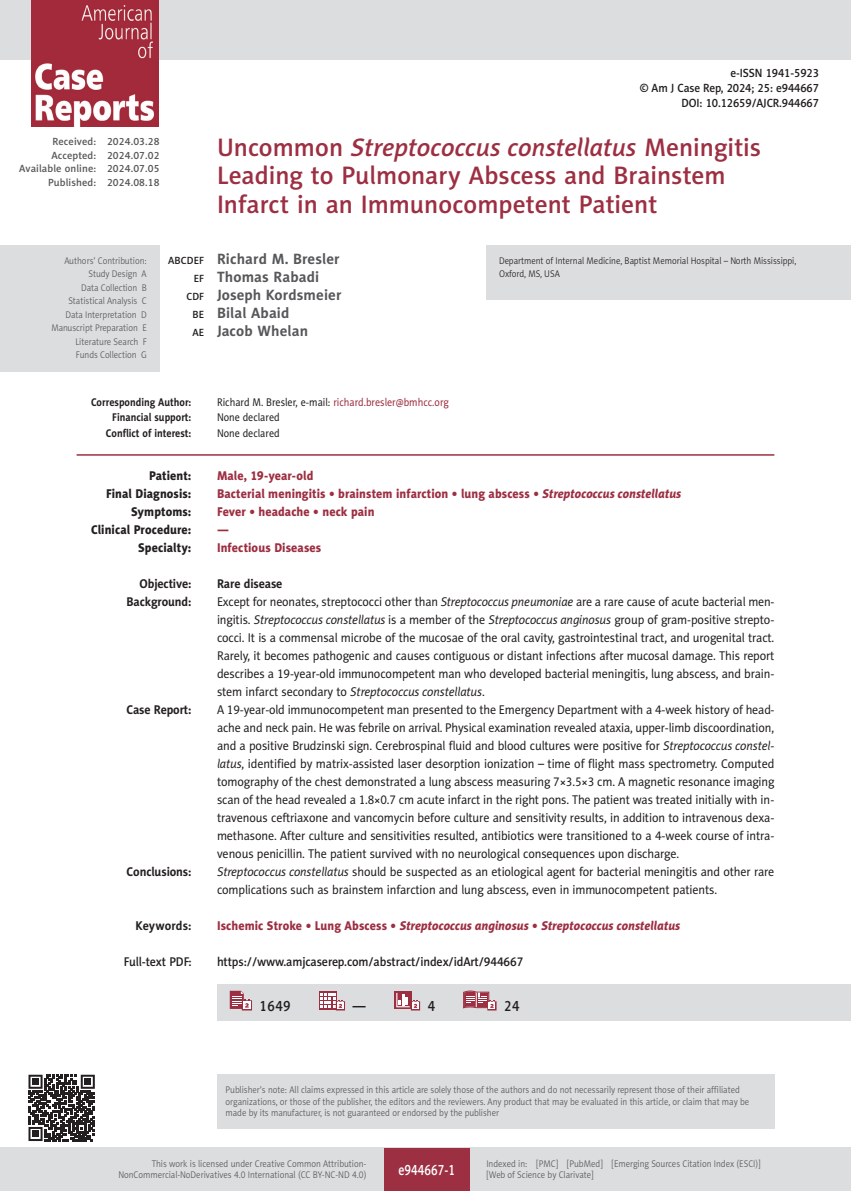
<style>
.page{position:relative;width:851px;height:1191px;background:#fff}
.page>*{position:absolute;margin:0;border:0;box-sizing:border-box;transform-origin:0 0}
.AJCR_Tytul{font:25.5px/28.5px "Naomi Sans EFN Medium";color:#9d2f42}
.AJCR_Autorzy{font:700 15px "Naomi Sans EFN";letter-spacing:.01em;color:#57585a}
.t1{font:15px "Naomi Sans EFN Medium";color:#fff;scale:.8 1}
.AJCR_dane{font:15px "Naomi Sans EFN Medium";letter-spacing:.03em;color:#231f20;scale:.9 1}
.AJCR_Summary_body{font:12.75px/18px "Naomi Sans EFN";letter-spacing:-.01em;color:#231f20;text-align:justify;scale:.95 1}
.AJCR_Summary_body-2{font:12.75px/18px "Naomi Sans EFN";letter-spacing:-.01em;color:#231f20;text-align:justify;scale:.94 1}
.AJCR_keywords{font:12.75px "Naomi Sans EFN Heavy";letter-spacing:.005em;color:#9d2f42;scale:.95 1}
.AJCR_keywords-2{font:italic 12.75px "Naomi Sans EFN Heavy";letter-spacing:.005em;color:#9d2f42;scale:.95 1}
.AJCR_full_text_pdf{font:12.75px "Naomi Sans EFN Medium";letter-spacing:-.01em;color:#231f20;scale:.95 1}
.AJCR_keywords-3{font:12.75px "Naomi Sans EFN Heavy";letter-spacing:.005em;color:#231f20;scale:.95 1}
.AJCR_Summary_body-3{font:700 12.75px "Naomi Sans EFN";letter-spacing:-.01em;color:#231f20;scale:.95 1}
.AJCR_Summary_body-4{font:700 12.75px "Naomi Sans EFN";letter-spacing:-.01em;color:#231f20;scale:.94 1}
.AJCR_keywords-4{font:700 12.75px "Naomi Sans EFN";letter-spacing:.005em;color:#231f20;scale:.95 1}
.AJCR_full_text_pdf-2{font:12px "Naomi Sans EFN Medium";letter-spacing:-.01em;color:#231f20;scale:.95 1}
.AJCR_Adres{font:700 11.25px "Naomi Sans EFN";color:#231f20;scale:.9 1}
.AJCR_Adres-2{font:11.25px "Naomi Sans EFN";color:#9d2f42;scale:.9 1}
.AJCR_Adres-3{font:11.25px "Naomi Sans EFN";color:#231f20;scale:.9 1}
.t2{font:10.5px "Naomi Sans EFN Medium";letter-spacing:.01em;color:#57585a}
.AJCR_pagina_indeksy{font:9.75px/11.2px "Naomi Sans EFN Light";color:#57585a;scale:.9 1}
.AJCR_Afiliacja{font:9.75px/13.5px "Naomi Sans EFN Light";color:#231f20;scale:.9 1}
.s1{font-style:italic}
.s2{font-family:"Naomi Sans EFN Medium";font-weight:400;font-size:10.5px;color:#231f20}
.s3{color:#231f20}
.s4{font-style:normal}
</style>
<div class="page">
<div style="left:217px;top:984px;width:633px;height:36px;background:#dcdddf"></div>
<svg style="left:230px;top:990px;width:22px;height:20px"></svg>
<div style="left:319px;top:991px;width:17px;height:18px;background:#9d2f42"></div>
<svg style="left:320px;top:992px;width:25px;height:18px"></svg>
<div style="left:394px;top:991px;width:18px;height:18px;background:#9d2f42"></div>
<svg style="left:396px;top:993px;width:24px;height:17px"></svg>
<svg style="left:463px;top:990px;width:33px;height:20px"></svg>
<hr style="left:77px;top:454px;width:697px;height:2px;background:#9d2f42">
<div style="left:0;top:246px;width:159px;height:126px;background:#dcdddf"></div>
<div style="left:486px;top:246px;width:364px;height:54px;background:#dcdddf"></div>
<svg style="left:28px;top:1074px;width:67px;height:67px"></svg>
<div style="left:217px;top:1074px;width:557px;height:54px;background:#dcdddf"></div>
<div style="left:0;top:0;width:850px;height:60px;background:#dcdddf"></div>
<img style="left:32px;top:0;width:127px;height:127px">
<div style="left:0;top:1148px;width:850px;height:43px;background:#dcdddf"></div>
<div style="left:384px;top:1147px;width:85px;height:43px;background:#9d2f42"></div>
<p class="AJCR_full_text_pdf-2" style="left:730px;top:66px;width:95px">e-ISSN 1941-5923</p>
<p class="AJCR_full_text_pdf-2" style="left:639px;top:81px;width:190px">© Am J Case Rep, 2024; 25: e944667</p>
<p class="AJCR_full_text_pdf-2" style="left:681px;top:96px;width:146px">DOI: 10.12659/AJCR.944667</p>
<p class="t2" style="left:52px;top:136px;width:109px">Received: 2024.03.28</p>
<p class="t2" style="left:51px;top:149px;width:110px">Accepted: 2024.07.02</p>
<p class="t2" style="left:19px;top:163px;width:142px">Available online: 2024.07.05</p>
<p class="t2" style="left:48px;top:176px;width:113px">Published: 2024.08.18</p>
<p class="AJCR_pagina_indeksy" style="left:64px;top:255px;width:93px">Authors’ Contribution:</p>
<p class="AJCR_pagina_indeksy" style="left:88px;top:268px;width:66px">Study Design A</p>
<p class="AJCR_pagina_indeksy" style="left:81px;top:282px;width:74px">Data Collection B</p>
<p class="AJCR_pagina_indeksy" style="left:68px;top:295px;width:89px">Statistical Analysis C</p>
<p class="AJCR_pagina_indeksy" style="left:65px;top:309px;width:92px">Data Interpretation D</p>
<p class="AJCR_pagina_indeksy" style="left:51px;top:322px;width:107px">Manuscript Preparation E</p>
<p class="AJCR_pagina_indeksy" style="left:75px;top:336px;width:81px">Literature Search F</p>
<p class="AJCR_pagina_indeksy" style="left:76px;top:349px;width:80px">Funds Collection G</p>
<p class="AJCR_Tytul" style="left:217px;top:133px;width:545px">Uncommon <span class="s1">Streptococcus constellatus</span> Meningitis<br>Leading to Pulmonary Abscess and Brainstem<br>Infarct in an Immunocompetent Patient</p>
<p class="AJCR_Autorzy" style="left:168px;top:250px;width:173px"><span class="s2">ABCDEF</span> Richard M. Bresler</p>
<p class="AJCR_Autorzy" style="left:194px;top:268px;width:127px"><span class="s2">EF</span> Thomas Rabadi</p>
<p class="AJCR_Autorzy" style="left:186px;top:286px;width:156px"><span class="s2">CDF</span> Joseph Kordsmeier</p>
<p class="AJCR_Autorzy" style="left:192px;top:304px;width:98px"><span class="s2">BE</span> Bilal Abaid</p>
<p class="AJCR_Autorzy" style="left:192px;top:322px;width:117px"><span class="s2">AE</span> Jacob Whelan</p>
<p class="AJCR_Afiliacja" style="left:499px;top:254px;width:332px">Department of Internal Medicine, Baptist Memorial Hospital – North Mississippi,<br>Oxford, MS, USA</p>
<p class="AJCR_Adres" style="left:91px;top:395px;width:113px">Corresponding Author:</p>
<p class="AJCR_Adres-2" style="left:217px;top:395px;width:259px"><span class="s3">Richard M. Bresler, e-mail:</span> richard.bresler@bmhcc.org</p>
<p class="AJCR_Adres" style="left:112px;top:411px;width:89px">Financial support:</p>
<p class="AJCR_Adres-3" style="left:217px;top:411px;width:71px">None declared</p>
<p class="AJCR_Adres" style="left:106px;top:427px;width:97px">Conflict of interest:</p>
<p class="AJCR_Adres-3" style="left:217px;top:427px;width:71px">None declared</p>
<p class="AJCR_keywords-3" style="left:149px;top:468px;width:46px">Patient:</p>
<p class="AJCR_keywords" style="left:217px;top:468px;width:103px">Male, 19-year-old</p>
<p class="AJCR_keywords-3" style="left:106px;top:486px;width:91px">Final Diagnosis:</p>
<p class="AJCR_keywords" style="left:217px;top:486px;width:490px">Bacterial meningitis • brainstem infarction • lung abscess • <span class="s1">Streptococcus constellatus</span></p>
<p class="AJCR_keywords-3" style="left:131px;top:504px;width:65px">Symptoms:</p>
<p class="AJCR_keywords" style="left:217px;top:504px;width:167px">Fever • headache • neck pain</p>
<p class="AJCR_keywords-3" style="left:91px;top:522px;width:107px">Clinical Procedure:</p>
<p class="AJCR_keywords" style="left:217px;top:522px;width:14px">—</p>
<p class="AJCR_keywords-3" style="left:138px;top:540px;width:58px">Specialty:</p>
<p class="AJCR_keywords" style="left:217px;top:540px;width:111px">Infectious Diseases</p>
<p class="AJCR_Summary_body-3" style="left:139px;top:576px;width:56px">Objective:</p>
<p class="AJCR_Summary_body-3" style="left:217px;top:576px;width:70px">Rare disease</p>
<p class="AJCR_Summary_body-4" style="left:126px;top:594px;width:71px">Background:</p>
<p class="AJCR_Summary_body-2" style="left:217px;top:593px;width:594px">Except for neonates, streptococci other than <span class="s1">Streptococcus pneumoniae</span> are a rare cause of acute bacterial men&shy;ingitis. <span class="s1">Streptococcus constellatus</span> is a member of the <span class="s1">Streptococcus anginosus</span> group of gram-positive strepto&shy;cocci. It is a commensal microbe of the mucosae of the oral cavity, gastrointestinal tract, and urogenital tract.<br>Rarely, it becomes pathogenic and causes contiguous or distant infections after mucosal damage. This report describes a 19-year-old immunocompetent man who developed bacterial meningitis, lung abscess, and brain&shy;stem infarct secondary to <span class="s1">Streptococcus constellatus</span>.</p>
<p class="AJCR_Summary_body-3" style="left:126px;top:702px;width:70px">Case Report:</p>
<p class="AJCR_Summary_body" style="left:217px;top:701px;width:588px">A 19-year-old immunocompetent man presented to the Emergency Department with a 4-week history of head&shy;ache and neck pain. He was febrile on arrival. Physical examination revealed ataxia, upper-limb discoordination, and a positive Brudzinski sign. Cerebrospinal fluid and blood cultures were positive for <span class="s1">Streptococcus constel&shy;latus</span>, identified by matrix-assisted laser desorption ionization – time of flight mass spectrometry. Computed tomography of the chest demonstrated a lung abscess measuring 7×3.5×3 cm. A magnetic resonance imaging scan of the head revealed a 1.8×0.7 cm acute infarct in the right pons. The patient was treated initially with in&shy;travenous ceftriaxone and vancomycin before culture and sensitivity results, in addition to intravenous dexa&shy;methasone. After culture and sensitivities resulted, antibiotics were transitioned to a 4-week course of intra&shy;venous penicillin. The patient survived with no neurological consequences upon discharge.</p>
<p class="AJCR_Summary_body-3" style="left:127px;top:864px;width:70px">Conclusions:</p>
<p class="AJCR_Summary_body" style="left:217px;top:863px;width:588px"><span class="s1">Streptococcus constellatus</span> should be suspected as an etiological agent for bacterial meningitis and other rare complications such as brainstem infarction and lung abscess, even in immunocompetent patients.</p>
<p class="AJCR_keywords-4" style="left:135px;top:918px;width:60px">Keywords:</p>
<p class="AJCR_keywords-2" style="left:217px;top:918px;width:489px"><span class="s4">Ischemic Stroke • Lung Abscess •</span> Streptococcus anginosus <span class="s4">•</span> Streptococcus constellatus</p>
<p class="AJCR_full_text_pdf" style="left:124px;top:954px;width:73px">Full-text PDF:</p>
<p class="AJCR_full_text_pdf" style="left:217px;top:954px;width:324px">https://www.amjcaserep.com/abstract/index/idArt/944667</p>
<p class="AJCR_dane" style="left:259px;top:996px;width:36px">1649</p>
<p class="AJCR_dane" style="left:352px;top:996px;width:16px">—</p>
<p class="AJCR_dane" style="left:427px;top:996px;width:10px">4</p>
<p class="AJCR_dane" style="left:504px;top:996px;width:19px">24</p>
<p class="AJCR_pagina_indeksy" style="left:225px;top:1084px;width:583px">Publisher’s note: All claims expressed in this article are solely those of the authors and do not necessarily represent those of their affiliated organizations, or those of the publisher, the editors and the reviewers. Any product that may be evaluated in this article, or claim that may be made by its manufacturer, is not guaranteed or endorsed by the publisher</p>
<p class="AJCR_pagina_indeksy" style="left:118px;top:1158px;width:277px;text-align:right">This work is licensed under Creative Common Attribution-<br>NonCommercial-NoDerivatives 4.0 International (CC BY-NC-ND 4.0)</p>
<p class="t1" style="left:398px;top:1160px;width:72px">e944667-1</p>
<p class="AJCR_pagina_indeksy" style="left:486px;top:1158px;width:306px">Indexed in: [PMC] [PubMed] [Emerging Sources Citation Index (ESCI)] [Web of Science by Clarivate]</p>
</div>
